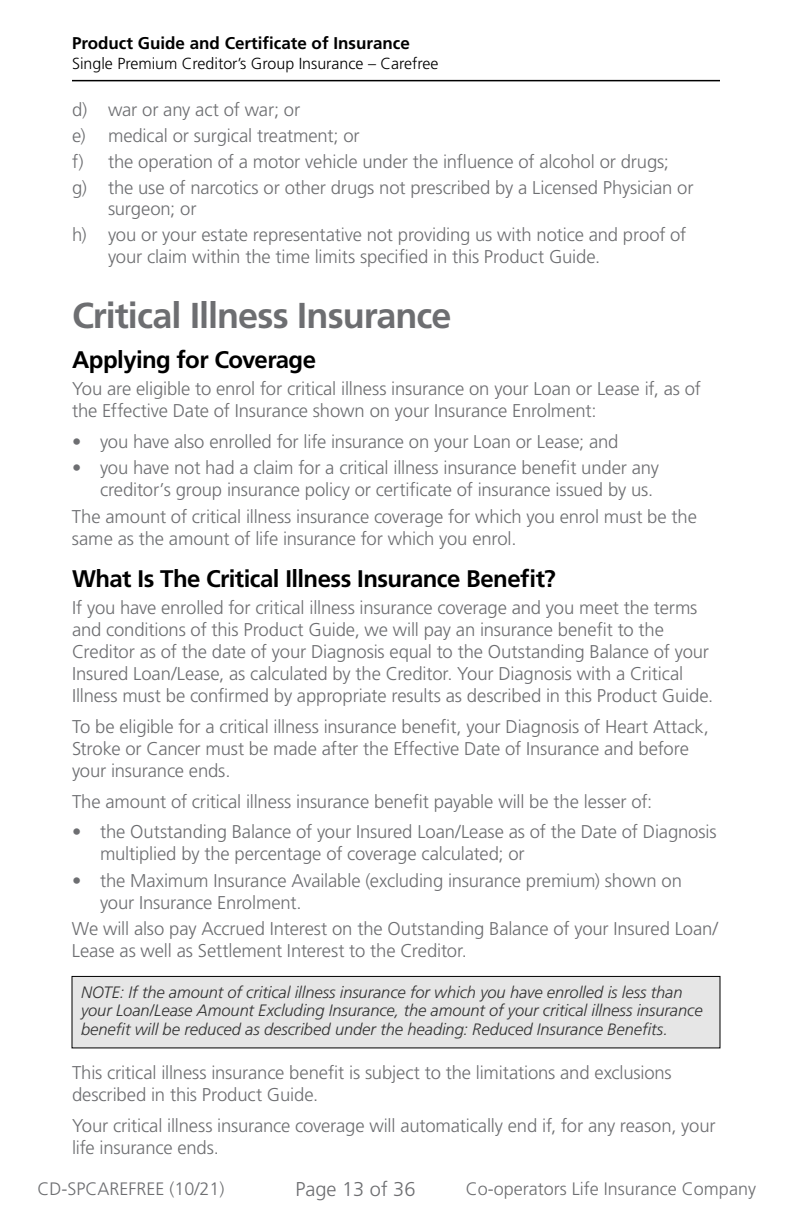
<style>
.page{position:relative;width:792px;height:1224px;background:#fff}
.page>*{position:absolute;margin:0;border:0;box-sizing:border-box;transform-origin:0 0}
.H2_Heading{font:700 36px "Frutiger LT Std";letter-spacing:-.025em;color:#6d6e71}
.H3_Heading{font:700 24px "Frutiger LT Std";letter-spacing:-.025em;color:#000}
.t1{font:300 20px "Frutiger LT Std";color:#6d6e71}
.Body{font:300 18.4px/22px "Frutiger LT Std";letter-spacing:-.01em;color:#6d6e71}
.t2{font:300 18px "Frutiger LT Std";color:#6d6e71}
.t3{font:700 17px "Frutiger LT Std";color:#000}
.t4{font:italic 300 16.4px/18.4px "Frutiger LT Std";letter-spacing:-.005em;color:#333}
.t5{font:300 16px "Frutiger LT Std";color:#000}
</style>
<div class="page">
<hr style="left:73px;top:80px;width:646px;height:1px;background:#000">
<div style="left:72px;top:976px;width:648px;height:72px;background:#e6e6e6"></div>
<div style="left:72px;top:976px;width:648px;height:72px;border:1px solid #000"></div>
<p class="t3" style="left:72px;top:33px;width:339px">Product Guide and Certificate of Insurance</p>
<p class="t5" style="left:72px;top:54px;width:368px">Single Premium Creditor’s Group Insurance – Carefree</p>
<p class="Body" style="left:72px;top:99px;width:230px">d) war or any act of war; or</p>
<p class="Body" style="left:72px;top:125px;width:289px">e) medical or surgical treatment; or</p>
<p class="Body" style="left:72px;top:151px;width:599px">f) the operation of a motor vehicle under the influence of alcohol or drugs;</p>
<p class="Body" style="left:108px;top:177px;width:587px;line-height:21.4px;text-indent:-36px">g) the use of narcotics or other drugs not prescribed by a Licensed Physician or surgeon; or</p>
<p class="Body" style="left:108px;top:224px;width:580px;text-indent:-36px">h) you or your estate representative not providing us with notice and proof of your claim within the time limits specified in this Product Guide.</p>
<h2 class="H2_Heading" style="left:72px;top:295px;width:381px">Critical Illness Insurance</h2>
<h3 class="H3_Heading" style="left:72px;top:345px;width:246px">Applying for Coverage</h3>
<p class="Body" style="left:72px;top:378px;width:630px">You are eligible to enrol for critical illness insurance on your Loan or Lease if, as of the Effective Date of Insurance shown on your Insurance Enrolment:</p>
<p class="Body" style="left:72px;top:431px;width:548px">• you have also enrolled for life insurance on your Loan or Lease; and</p>
<p class="Body" style="left:100px;top:457px;width:560px;text-indent:-28px">• you have not had a claim for a critical illness insurance benefit under any creditor’s group insurance policy or certificate of insurance issued by us.</p>
<p class="Body" style="left:72px;top:505px;width:627px">The amount of critical illness insurance coverage for which you enrol must be the same as the amount of life insurance for which you enrol.</p>
<h3 class="H3_Heading" style="left:72px;top:564px;width:485px">What Is The Critical Illness Insurance Benefit?</h3>
<p class="Body" style="left:72px;top:597px;width:643px">If you have enrolled for critical illness insurance coverage and you meet the terms and conditions of this Product Guide, we will pay an insurance benefit to the Creditor as of the date of your Diagnosis equal to the Outstanding Balance of your Insured Loan/Lease, as calculated by the Creditor. Your Diagnosis with a Critical Illness must be confirmed by appropriate results as described in this Product Guide.</p>
<p class="Body" style="left:72px;top:716px;width:638px">To be eligible for a critical illness insurance benefit, your Diagnosis of Heart Attack,<br>Stroke or Cancer must be made after the Effective Date of Insurance and before your insurance ends.</p>
<p class="Body" style="left:72px;top:791px;width:582px">The amount of critical illness insurance benefit payable will be the lesser of:</p>
<p class="Body" style="left:100px;top:821px;width:618px;text-indent:-28px">• the Outstanding Balance of your Insured Loan/Lease as of the Date of Diagnosis multiplied by the percentage of coverage calculated; or</p>
<p class="Body" style="left:100px;top:870px;width:584px;text-indent:-28px">• the Maximum Insurance Available (excluding insurance premium) shown on your Insurance Enrolment.</p>
<p class="Body" style="left:72px;top:918px;width:648px">We will also pay Accrued Interest on the Outstanding Balance of your Insured Loan/<br>Lease as well as Settlement Interest to the Creditor.</p>
<p class="t4" style="left:81px;top:983px;width:623px">NOTE: If the amount of critical illness insurance for which you have enrolled is less than your Loan/Lease Amount Excluding Insurance, the amount of your critical illness insurance benefit will be reduced as described under the heading: Reduced Insurance Benefits.</p>
<p class="Body" style="left:72px;top:1062px;width:601px">This critical illness insurance benefit is subject to the limitations and exclusions described in this Product Guide.</p>
<p class="Body" style="left:72px;top:1115px;width:645px">Your critical illness insurance coverage will automatically end if, for any reason, your life insurance ends.</p>
<p class="t1" style="left:295px;top:1178px;width:122px">Page 13 of 36</p>
<p class="t2" style="left:37px;top:1179px;width:189px">CD-SPCAREFREE (10/21)</p>
<p class="t2" style="left:466px;top:1179px;width:292px">Co-operators Life Insurance Company</p>
</div>
